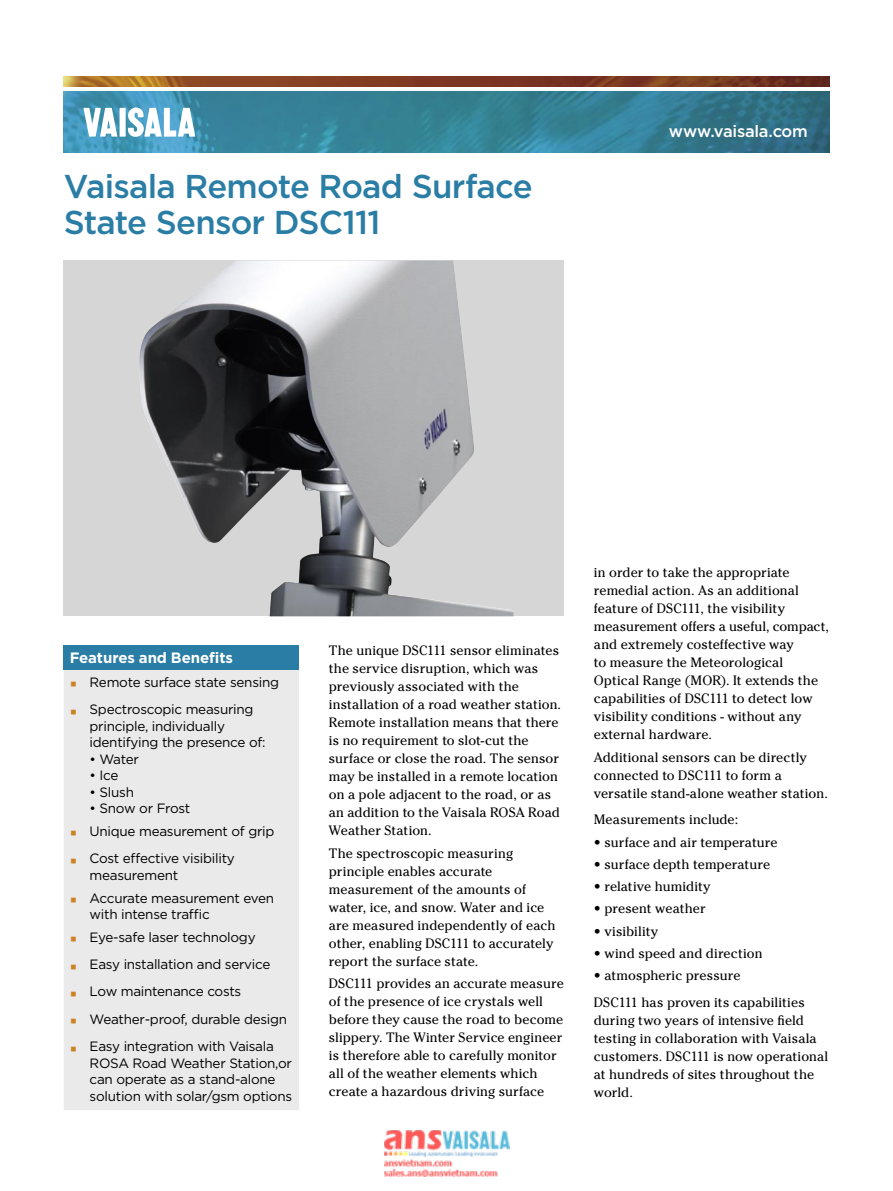
<style>
.page{position:relative;width:893px;height:1191px;background:#fff}
.page>*{position:absolute;margin:0;border:0;box-sizing:border-box;transform-origin:0 0}
.Datasheet_headline{font:500 33px/36px "Gotham";letter-spacing:-.025em;color:#2a7da5}
.t1{font:21px "Arial";color:#cc8323}
.Box_headline{font:500 16.5px "Gotham";letter-spacing:-.015em;color:#fff}
.Box_headline-2{font:700 15px "Gotham";letter-spacing:-.005em;color:#fff}
.Bodytext{font:13.5px/18px "Cheltenham Std";letter-spacing:.005em;color:#000}
.Bullet_list{font:13.5px/16.5px "Gotham";letter-spacing:-.02em;color:#000}
</style>
<div class="page">
<img style="left:64px;top:91px;width:765px;height:62px">
<img style="left:64px;top:77px;width:765px;height:9px">
<svg style="left:83px;top:108px;width:34px;height:29px"></svg>
<div style="left:120px;top:108px;width:6px;height:29px;background:#fff"></div>
<svg style="left:128px;top:107px;width:67px;height:30px"></svg>
<div style="left:64px;top:260px;width:500px;height:356px;background:#d6d6d6"></div>
<img style="left:139px;top:260px;width:374px;height:356px">
<div style="left:64px;top:645px;width:235px;height:25px;background:#2a7da5"></div>
<div style="left:64px;top:670px;width:235px;height:440px;background:#eaeaea"></div>
<img style="left:384px;top:1130px;width:126px;height:46px">
<p class="Datasheet_headline" style="left:64px;top:167px;width:470px">Vaisala Remote Road Surface<br>State Sensor DSC111</p>
<p class="Box_headline" style="left:669px;top:120px;width:141px">www.vaisala.com</p>
<p class="Box_headline-2" style="left:70px;top:648px;width:165px">Features and Benefits</p>
<p class="t1" style="left:70px;top:670px;width:9px">▪</p>
<p class="Bullet_list" style="left:90px;top:673px;width:191px">Remote surface state sensing</p>
<p class="t1" style="left:70px;top:697px;width:9px">▪</p>
<p class="Bullet_list" style="left:90px;top:701px;width:177px">Spectroscopic measuring principle, individually identifying the presence of:</p>
<p class="Bullet_list" style="left:90px;top:750px;width:51px">• Water</p>
<p class="Bullet_list" style="left:90px;top:767px;width:30px">• Ice</p>
<p class="Bullet_list" style="left:90px;top:783px;width:46px">• Slush</p>
<p class="Bullet_list" style="left:90px;top:800px;width:102px">• Snow or Frost</p>
<p class="t1" style="left:70px;top:819px;width:9px">▪</p>
<p class="Bullet_list" style="left:90px;top:822px;width:186px">Unique measurement of grip</p>
<p class="t1" style="left:70px;top:846px;width:9px">▪</p>
<p class="Bullet_list" style="left:90px;top:850px;width:147px">Cost effective visibility measurement</p>
<p class="t1" style="left:70px;top:886px;width:9px">▪</p>
<p class="Bullet_list" style="left:90px;top:889px;width:186px">Accurate measurement even with intense traffic</p>
<p class="t1" style="left:70px;top:925px;width:9px">▪</p>
<p class="Bullet_list" style="left:90px;top:928px;width:168px">Eye-safe laser technology</p>
<p class="t1" style="left:70px;top:952px;width:9px">▪</p>
<p class="Bullet_list" style="left:90px;top:955px;width:182px">Easy installation and service</p>
<p class="t1" style="left:70px;top:979px;width:9px">▪</p>
<p class="Bullet_list" style="left:90px;top:983px;width:153px">Low maintenance costs</p>
<p class="t1" style="left:70px;top:1007px;width:9px">▪</p>
<p class="Bullet_list" style="left:90px;top:1010px;width:199px">Weather-proof, durable design</p>
<p class="t1" style="left:70px;top:1034px;width:9px">▪</p>
<p class="Bullet_list" style="left:90px;top:1037px;width:204px">Easy integration with Vaisala<br>ROSA Road Weather Station,or can operate as a stand-alone solution with solar/gsm options</p>
<p class="Bodytext" style="left:329px;top:642px;width:234px">The unique DSC111 sensor eliminates the service disruption, which was previously associated with the installation of a road weather station.<br>Remote installation means that there is no requirement to slot-cut the surface or close the road. The sensor may be installed in a remote location on a pole adjacent to the road, or as an addition to the Vaisala ROSA Road Weather Station.</p>
<p class="Bodytext" style="left:329px;top:844px;width:228px">The spectroscopic measuring principle enables accurate measurement of the amounts of water, ice, and snow. Water and ice are measured independently of each other, enabling DSC111 to accurately report the surface state.</p>
<p class="Bodytext" style="left:329px;top:974px;width:236px">DSC111 provides an accurate measure of the presence of ice crystals well</p>
<p class="Bodytext" style="left:329px;top:1010px;width:236px">before they cause the road to become slippery. The Winter Service engineer is therefore able to carefully monitor all of the weather elements which create a hazardous driving surface</p>
<p class="Bodytext" style="left:594px;top:564px;width:237px">in order to take the appropriate remedial action. As an additional feature of DSC111, the visibility measurement offers a useful, compact, and extremely costeffective way<br>to measure the Meteorological Optical Range (MOR). It extends the capabilities of DSC111 to detect low visibility conditions - without any external hardware.</p>
<p class="Bodytext" style="left:594px;top:748px;width:235px">Additional sensors can be directly connected to DSC111 to form a versatile stand-alone weather station.</p>
<p class="Bodytext" style="left:594px;top:810px;width:146px">Measurements include:</p>
<p class="Bodytext" style="left:594px;top:833px;width:185px">• surface and air temperature</p>
<p class="Bodytext" style="left:594px;top:855px;width:178px">• surface depth temperature</p>
<p class="Bodytext" style="left:594px;top:877px;width:118px">• relative humidity</p>
<p class="Bodytext" style="left:594px;top:899px;width:113px">• present weather</p>
<p class="Bodytext" style="left:594px;top:922px;width:66px">• visibility</p>
<p class="Bodytext" style="left:594px;top:944px;width:170px">• wind speed and direction</p>
<p class="Bodytext" style="left:594px;top:966px;width:148px">• atmospheric pressure</p>
<p class="Bodytext" style="left:594px;top:993px;width:236px">DSC111 has proven its capabilities during two years of intensive field testing in collaboration with Vaisala customers. DSC111 is now operational at hundreds of sites throughout the world.</p>
</div>
